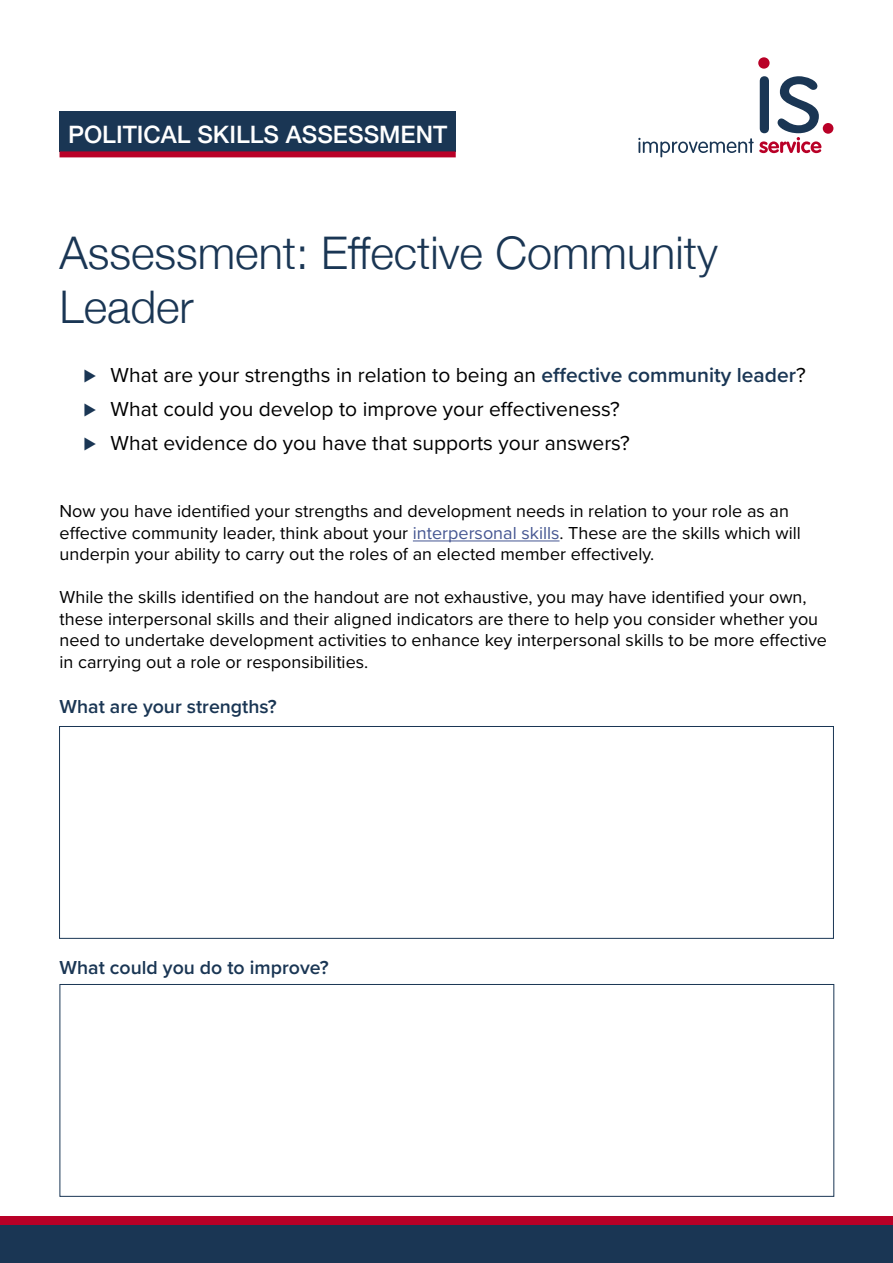
<style>
.page{position:relative;width:893px;height:1263px;background:#fff}
.page>*{position:absolute;margin:0;border:0;box-sizing:border-box;transform-origin:0 0}
.t1{font:300 45px/54px "Helvetica Neue";color:#1a3654}
.FC_title{font:500 24px "Helvetica Neue";color:#fff}
.t2{font:21px "Proxima Nova";color:#000}
.question{font:600 19.5px "Proxima Nova";color:#1a3654}
.body_text{font:18px/21.6px "Proxima Nova";color:#000}
.s1{color:#1a3654}
.s2{font-weight:600;color:#1a3654}
.s3{color:#465792}
</style>
<div class="page">
<svg style="left:638px;top:76px;width:183px;height:81px"></svg>
<div style="left:823px;top:123px;width:10px;height:11px;background:#b90027;border-radius:50%"></div>
<div style="left:758px;top:57px;width:12px;height:12px;background:#b90027;border-radius:50%"></div>
<div style="left:60px;top:112px;width:396px;height:40px;background:#1a3654"></div>
<div style="left:60px;top:151px;width:396px;height:6px;background:#b90027"></div>
<hr style="left:413px;top:541px;width:146px;height:1px;background:#465792">
<div style="left:59px;top:726px;width:775px;height:213px;border:1px solid #1a3654"></div>
<div style="left:60px;top:984px;width:774px;height:213px;border:1px solid #1a3654"></div>
<div style="left:0;top:1225px;width:893px;height:38px;background:#1a3654"></div>
<div style="left:0;top:1216px;width:893px;height:9px;background:#b90027"></div>
<h1 class="FC_title" style="left:68px;top:116px;width:381px">POLITICAL SKILLS ASSESSMENT</h1>
<h1 class="t1" style="left:60px;top:223px;width:660px">Assessment: Effective Community<br>Leader</h1>
<p class="t2" style="left:84px;top:359px;width:724px"><span class="s1">⊲</span> What are your strengths in relation to being an <span class="s2">effective community leader</span>?</p>
<p class="t2" style="left:84px;top:393px;width:538px"><span class="s1">⊲</span> What could you develop to improve your effectiveness?</p>
<p class="t2" style="left:84px;top:427px;width:548px"><span class="s1">⊲</span> What evidence do you have that supports your answers?</p>
<p class="body_text" style="left:60px;top:499px;width:743px">Now you have identified your strengths and development needs in relation to your role as an effective community leader, think about your <span class="s3">interpersonal skills</span>. These are the skills which will underpin your ability to carry out the roles of an elected member effectively.</p>
<p class="body_text" style="left:60px;top:585px;width:769px">While the skills identified on the handout are not exhaustive, you may have identified your own, these interpersonal skills and their aligned indicators are there to help you consider whether you need to undertake development activities to enhance key interpersonal skills to be more effective in carrying out a role or responsibilities.</p>
<p class="question" style="left:60px;top:691px;width:219px">What are your strengths?</p>
<p class="question" style="left:60px;top:953px;width:271px">What could you do to improve?</p>
</div>
